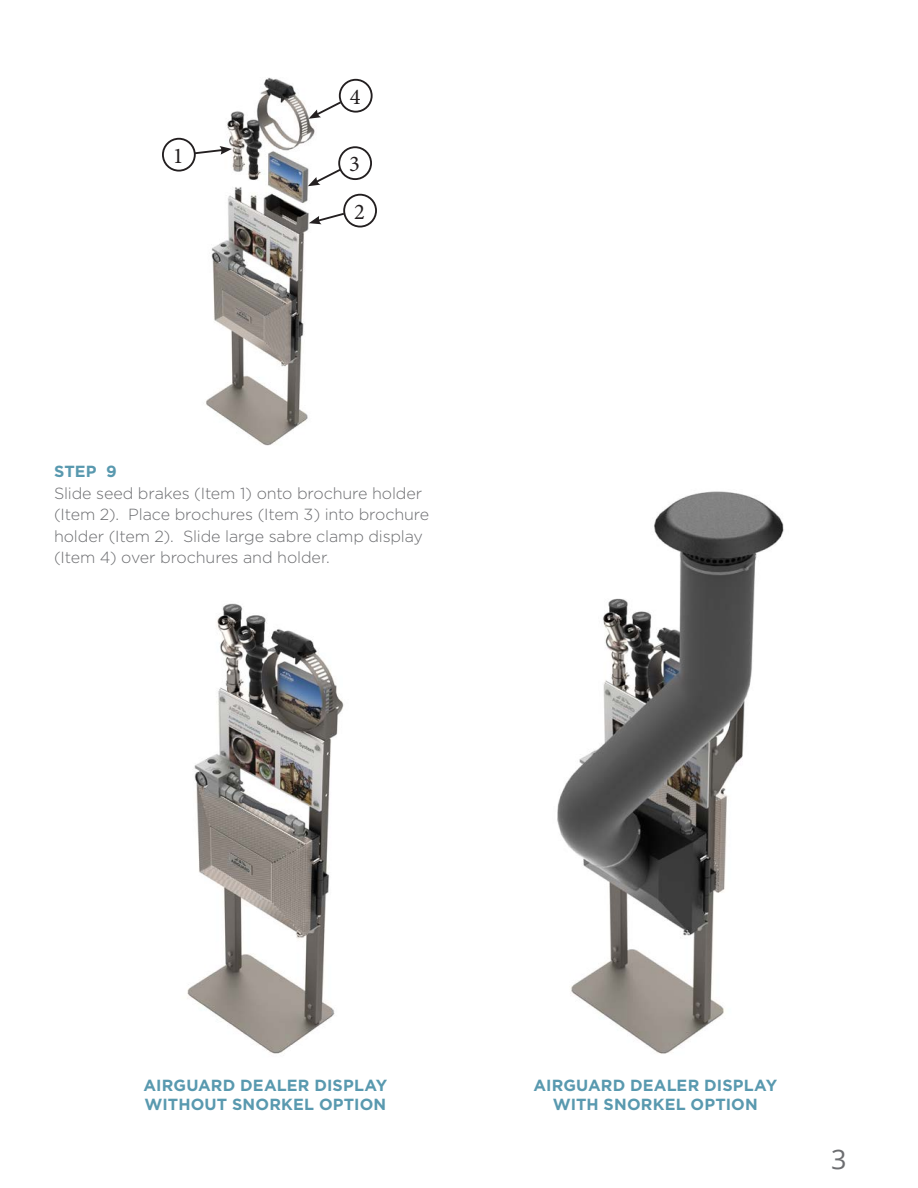
<style>
.page{position:relative;width:918px;height:1188px;background:#fff}
.page>*{position:absolute;margin:0;border:0;box-sizing:border-box;transform-origin:0 0}
.t1{font:27px "Open Sans";color:#6c6d70}
.t2{font:22.5px "Minion Pro";color:#231f20}
.t3{font:300 16.05px/21.5px "Gotham";letter-spacing:-.01em;color:#6c6d70}
.t4{font:700 16.05px "Gotham";letter-spacing:.01em;color:#5999af}
.s1{font-weight:700;color:#5999af}
</style>
<div class="page">
<img style="left:162px;top:77px;width:215px;height:369px">
<img style="left:187px;top:603px;width:157px;height:451px">
<img style="left:557px;top:491px;width:227px;height:563px">
<svg style="left:308px;top:167px;width:35px;height:19px"></svg>
<div style="left:338px;top:146px;width:34px;height:34px;border:2px solid #231f20;border-radius:50%"></div>
<svg style="left:308px;top:100px;width:35px;height:19px"></svg>
<div style="left:339px;top:79px;width:34px;height:34px;border:2px solid #231f20;border-radius:50%"></div>
<svg style="left:192px;top:146px;width:40px;height:9px"></svg>
<div style="left:162px;top:138px;width:34px;height:34px;border:2px solid #231f20;border-radius:50%"></div>
<div style="left:343px;top:194px;width:34px;height:34px;border:2px solid #231f20;border-radius:50%"></div>
<svg style="left:309px;top:211px;width:37px;height:13px"></svg>
<p class="t2" style="left:173px;top:141px;width:12px">1</p>
<p class="t2" style="left:350px;top:82px;width:12px">4</p>
<p class="t2" style="left:349px;top:149px;width:12px">3</p>
<p class="t2" style="left:354px;top:197px;width:12px">2</p>
<p class="t3" style="left:54px;top:460px;width:377px"><span class="s1">STEP 9<br></span>Slide seed brakes (Item 1) onto brochure holder (Item 2). Place brochures (Item 3) into brochure holder (Item 2). Slide large sabre clamp display (Item 4) over brochures and holder.</p>
<p class="t4" style="left:144px;top:1074px;width:245px">AIRGUARD DEALER DISPLAY</p>
<p class="t4" style="left:145px;top:1093px;width:243px">WITHOUT SNORKEL OPTION</p>
<p class="t4" style="left:533px;top:1074px;width:245px">AIRGUARD DEALER DISPLAY</p>
<p class="t4" style="left:553px;top:1093px;width:207px">WITH SNORKEL OPTION</p>
<h1 class="t1" style="left:831px;top:1140px;width:17px">3</h1>
</div>
